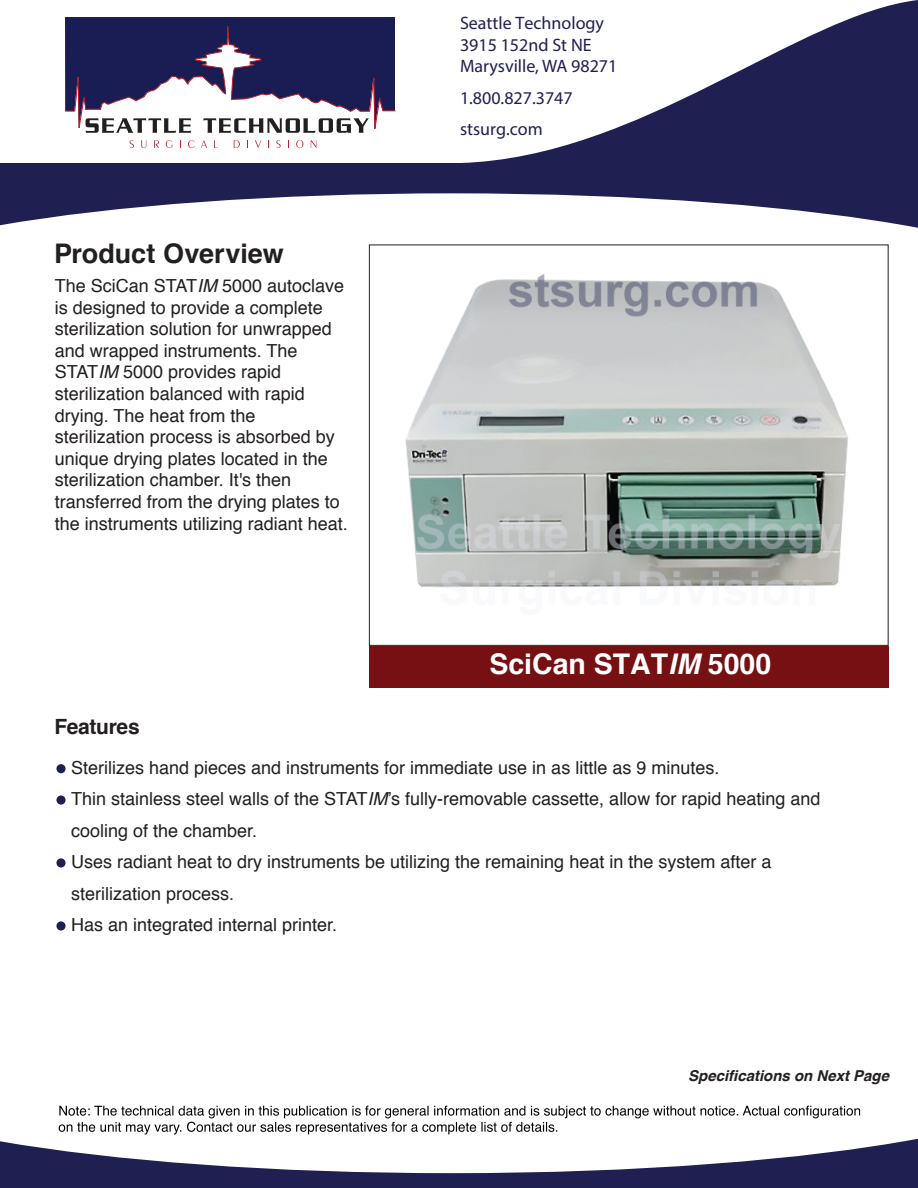
<style>
.page{position:relative;width:918px;height:1188px;background:#fff}
.page>*{position:absolute;margin:0;border:0;box-sizing:border-box;transform-origin:0 0}
.t1{font:700 28.5px "Helvetica";color:#fff}
.t2{font:700 27px "Helvetica";color:#231f20}
.t3{font:700 21px "Helvetica";letter-spacing:-.015em;color:#231f20}
.t4{font:18px/21.6px "Helvetica";color:#231f20}
.t5{font:18px/21.6px "Myriad Pro";color:#201f52}
.t6{font:italic 700 15px "Helvetica";color:#231f20}
.s1{font-style:italic}
</style>
<div class="page">
<img style="left:388px;top:244px;width:482px;height:344px">
<svg style="left:0;top:1139px;width:918px;height:49px;fill:#201f52"></svg>
<svg style="left:0;top:184px;width:918px;height:44px"></svg>
<svg style="left:461px;top:0;width:457px;height:163px"></svg>
<div style="left:0;top:163px;width:918px;height:21px;background:#201f52"></div>
<svg style="left:59px;top:1106px;width:801px;height:29px"></svg>
<div style="left:369px;top:646px;width:520px;height:42px;background:#761012"></div>
<div style="left:56px;top:764px;width:10px;height:9px;background:#201f52;border-radius:50%"></div>
<svg style="left:56px;top:795px;width:10px;height:10px"></svg>
<div style="left:56px;top:858px;width:10px;height:9px;background:#201f52;border-radius:50%"></div>
<svg style="left:56px;top:921px;width:10px;height:10px"></svg>
<svg style="left:65px;top:17px;width:331px;height:131px"></svg>
<h2 class="t2" style="left:54px;top:232px;width:231px">Product Overview</h2>
<p class="t4" style="left:55px;top:275px;width:295px">The SciCan STAT<span class="s1">IM</span> 5000 autoclave is designed to provide a complete sterilization solution for unwrapped and wrapped instruments. The STAT<span class="s1">IM</span> 5000 provides rapid sterilization balanced with rapid drying. The heat from the sterilization process is absorbed by unique drying plates located in the sterilization chamber. It's then transferred from the drying plates to the instruments utilizing radiant heat.</p>
<p class="t3" style="left:54px;top:709px;width:87px">Features</p>
<p class="t5" style="left:460px;top:12px;width:159px">Seattle Technology<br>3915 152nd St NE<br>Marysville, WA 98271</p>
<p class="t5" style="left:460px;top:82px;width:114px;line-height:31.5px">1.800.827.3747 stsurg.com</p>
<h1 class="t1" style="left:489px;top:641px;width:283px">SciCan STAT<span class="s1">IM</span> 5000</h1>
<p class="t4" style="left:71px;top:752px;width:751px;line-height:31.5px">Sterilizes hand pieces and instruments for immediate use in as little as 9 minutes.<br>Thin stainless steel walls of the STAT<span class="s1">IM</span>’s fully-removable cassette, allow for rapid heating and cooling of the chamber.<br>Uses radiant heat to dry instruments be utilizing the remaining heat in the system after a sterilization process.<br>Has an integrated internal printer.</p>
<p class="t6" style="left:688px;top:1064px;width:202px">Specifications on Next Page</p>
</div>
